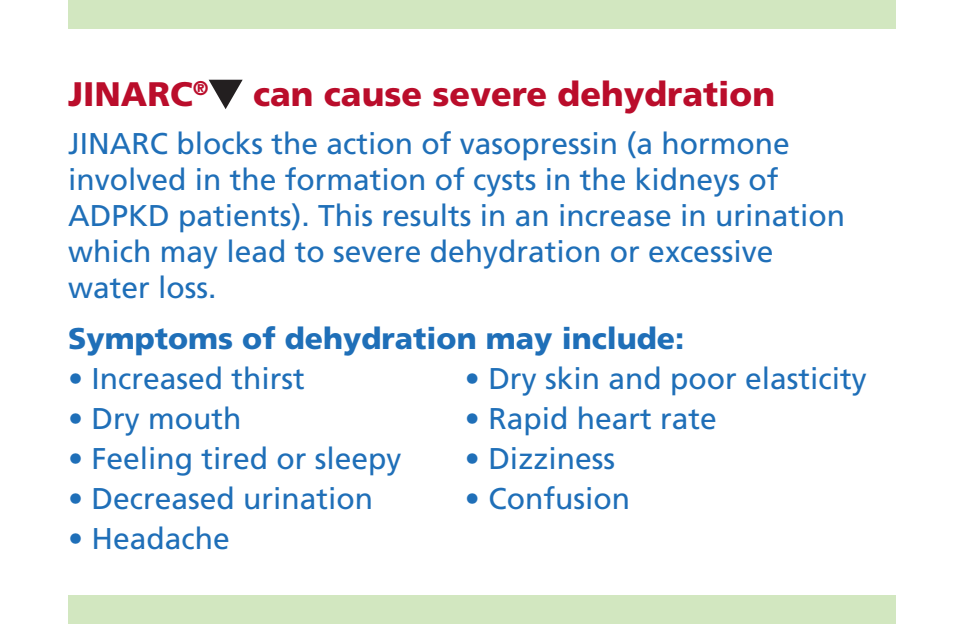
<style>
.page{position:relative;width:964px;height:624px;background:#fff}
.page>*{position:absolute;margin:0;border:0;box-sizing:border-box;transform-origin:0 0}
.Heading_3{font:900 34px "Frutiger";color:#ba0d2b}
.Body_copy{font:30px/36px "Frutiger";color:#1f6fb8}
.Bullets{font:30px "Frutiger";color:#1f6fb8}
.Body_copy-2{font:900 30px "Frutiger";color:#1f6fb8}
</style>
<div class="page">
<div style="left:68px;top:0;width:828px;height:28px;background:#d2e7c0"></div>
<div style="left:68px;top:595px;width:828px;height:29px;background:#d2e7c0"></div>
<svg style="left:209px;top:80px;width:34px;height:29px"></svg>
<p class="Heading_3" style="left:68px;top:74px;width:142px">JINARC<sup>®</sup></p>
<p class="Heading_3" style="left:253px;top:74px;width:523px">can cause severe dehydration</p>
<p class="Body_copy" style="left:68px;top:125px;width:778px">JINARC blocks the action of vasopressin (a hormone involved in the formation of cysts in the kidneys of ADPKD patients). This results in an increase in urination which may lead to severe dehydration or excessive water loss.</p>
<p class="Body_copy-2" style="left:68px;top:320px;width:618px">Symptoms of dehydration may include:</p>
<p class="Bullets" style="left:68px;top:361px;width:238px">• Increased thirst</p>
<p class="Bullets" style="left:465px;top:361px;width:403px">• Dry skin and poor elasticity</p>
<p class="Bullets" style="left:68px;top:401px;width:175px">• Dry mouth</p>
<p class="Bullets" style="left:465px;top:401px;width:253px">• Rapid heart rate</p>
<p class="Bullets" style="left:68px;top:441px;width:335px">• Feeling tired or sleepy</p>
<p class="Bullets" style="left:465px;top:441px;width:152px">• Dizziness</p>
<p class="Bullets" style="left:68px;top:481px;width:307px">• Decreased urination</p>
<p class="Bullets" style="left:465px;top:481px;width:166px">• Confusion</p>
<p class="Bullets" style="left:68px;top:521px;width:163px">• Headache</p>
</div>
